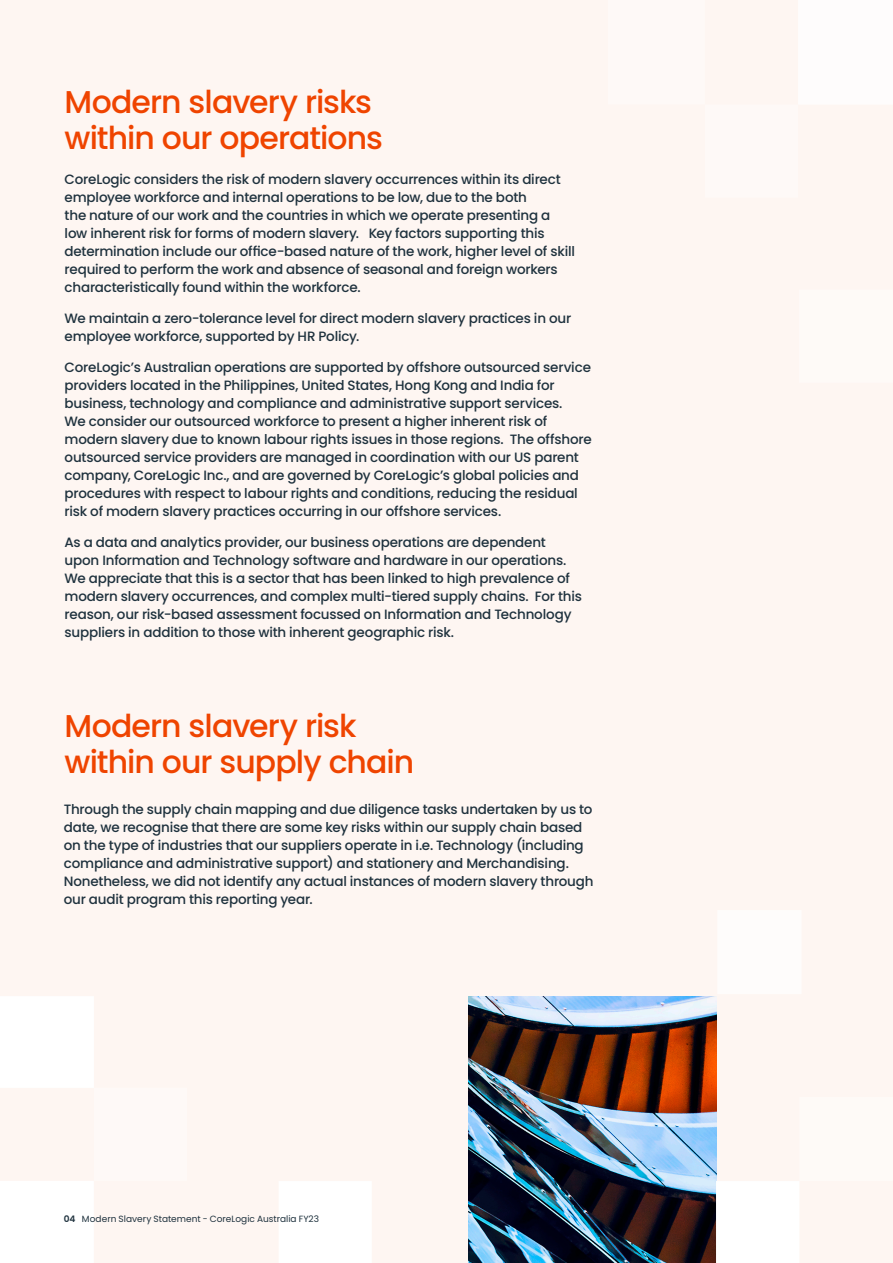
<style>
.page{position:relative;width:893px;height:1263px;background:#fef6f2}
.page>*{position:absolute;margin:0;border:0;box-sizing:border-box;transform-origin:0 0}
.Subheading_-_front{font:500 31.5px/36px "Poppins";letter-spacing:-.03em;color:#ef4400}
.Body_Copy_1{font:500 13.5px/18px "Poppins";letter-spacing:-.015em;color:#1f323e}
.Body_Copy_1-2{font:9px "Poppins";letter-spacing:.005em;color:#1f323e}
.s1{font-weight:600}
</style>
<div class="page">
<div style="left:717px;top:910px;width:84px;height:84px;background:#fff"></div>
<img style="left:468px;top:996px;width:248px;height:267px">
<div style="left:94px;top:1088px;width:93px;height:93px;background:#fef9f7"></div>
<div style="left:0;top:1181px;width:94px;height:82px;background:#fff"></div>
<div style="left:279px;top:1181px;width:92px;height:82px;background:#fff"></div>
<div style="left:0;top:996px;width:94px;height:92px;background:#fff"></div>
<svg style="left:716px;top:1097px;width:83px;height:166px"></svg>
<div style="left:705px;top:105px;width:93px;height:93px;background:#fef9f7"></div>
<p class="Subheading_-_front" style="left:65px;top:84px;width:320px">Modern slavery risks within our operations</p>
<p class="Body_Copy_1" style="left:65px;top:171px;width:512px">CoreLogic considers the risk of modern slavery occurrences within its direct employee workforce and internal operations to be low, due to the both<br>the nature of our work and the countries in which we operate presenting a low inherent risk for forms of modern slavery. Key factors supporting this determination include our office-based nature of the work, higher level of skill required to perform the work and absence of seasonal and foreign workers characteristically found within the workforce.</p>
<p class="Body_Copy_1" style="left:65px;top:309px;width:508px">We maintain a zero-tolerance level for direct modern slavery practices in our employee workforce, supported by HR Policy.</p>
<p class="Body_Copy_1" style="left:65px;top:358px;width:529px">CoreLogic’s Australian operations are supported by offshore outsourced service providers located in the Philippines, United States, Hong Kong and India for business, technology and compliance and administrative support services.<br>We consider our outsourced workforce to present a higher inherent risk of modern slavery due to known labour rights issues in those regions. The offshore outsourced service providers are managed in coordination with our US parent company, CoreLogic Inc., and are governed by CoreLogic’s global policies and procedures with respect to labour rights and conditions, reducing the residual risk of modern slavery practices occurring in our offshore services.</p>
<p class="Body_Copy_1" style="left:65px;top:533px;width:519px">As a data and analytics provider, our business operations are dependent upon Information and Technology software and hardware in our operations.<br>We appreciate that this is a sector that has been linked to high prevalence of modern slavery occurrences, and complex multi-tiered supply chains. For this reason, our risk-based assessment focussed on Information and Technology suppliers in addition to those with inherent geographic risk.</p>
<p class="Subheading_-_front" style="left:65px;top:708px;width:351px">Modern slavery risk within our supply chain</p>
<p class="Body_Copy_1" style="left:64px;top:800px;width:531px">Through the supply chain mapping and due diligence tasks undertaken by us to date, we recognise that there are some key risks within our supply chain based on the type of industries that our suppliers operate in i.e. Technology (including compliance and administrative support) and stationery and Merchandising.<br>Nonetheless, we did not identify any actual instances of modern slavery through our audit program this reporting year.</p>
<p class="Body_Copy_1-2" style="left:64px;top:1214px;width:257px"><span class="s1">04</span> Modern Slavery Statement - CoreLogic Australia FY23</p>
</div>
